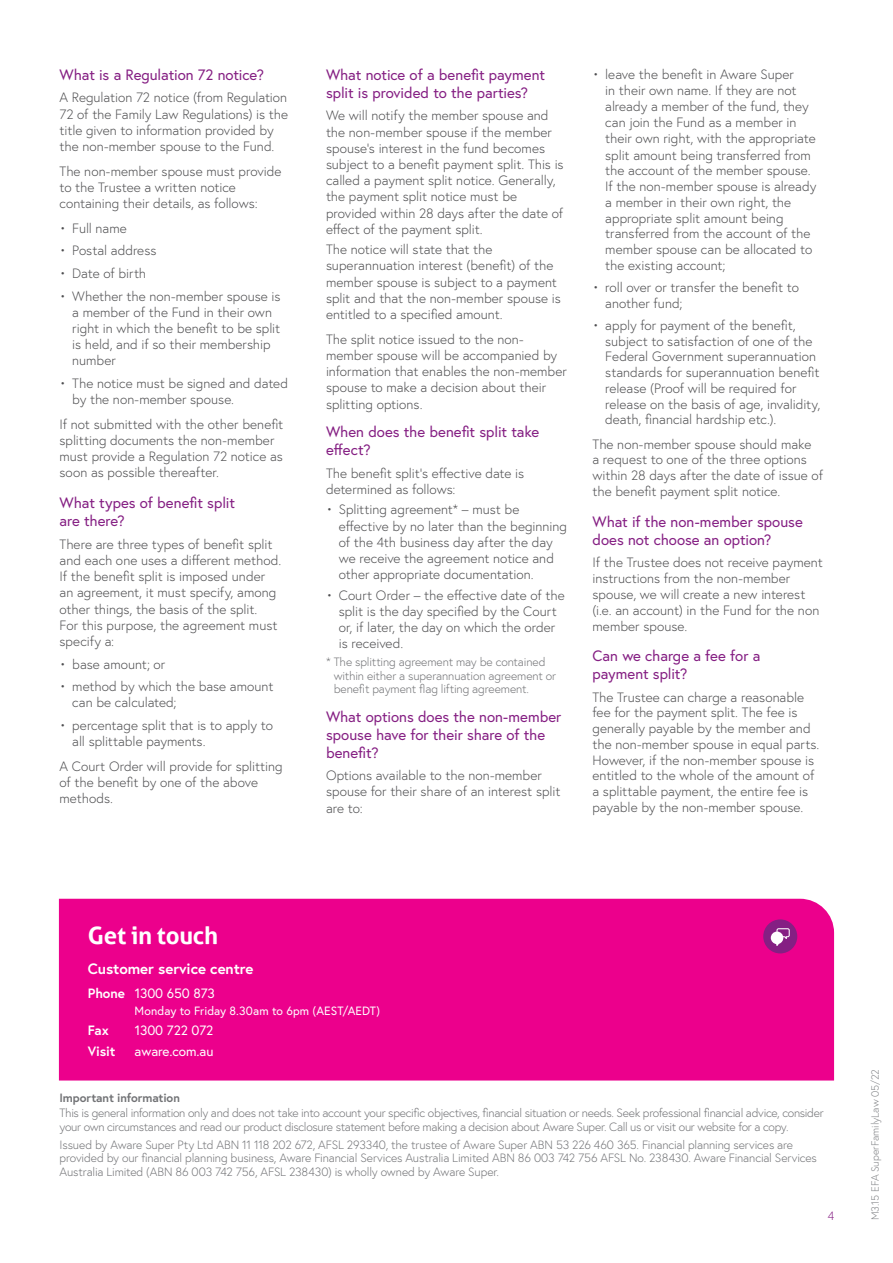
<style>
.page{position:relative;width:893px;height:1263px;background:#fff}
.page>*{position:absolute;margin:0;border:0;box-sizing:border-box;transform-origin:0 0}
.t1{font:700 24px "Aller";letter-spacing:-.015em;color:#fff}
.t2{font:15px/18px "Europa";color:#851f83}
.t3{font:700 15px "Europa";letter-spacing:-.005em;color:#fff}
.t4{font:300 13.5px/16.2px "Europa";color:#4d4d4f}
.t5{font:13.5px "Europa";letter-spacing:-.005em;color:#fff}
.t6{font:700 13.5px "Europa";letter-spacing:-.005em;color:#fff}
.t7{font:300 12px/13.5px "Europa";letter-spacing:-.02em;color:#717275}
.t8{font:12px "Europa";letter-spacing:.005em;color:#fff}
.t9{font:700 12px "Europa";letter-spacing:-.01em;color:#717275}
.t10{font:300 12px "Europa";color:#851f83}
.t11{font:300 10.5px "Europa";color:#808285}
.s1{font-weight:700}
</style>
<div class="page">
<div style="left:59px;top:899px;width:775px;height:181px;background:#ec008c"></div>
<div style="left:763px;top:919px;width:34px;height:34px;background:#851f83;border-radius:50%"></div>
<svg style="left:771px;top:928px;width:19px;height:18px"></svg>
<p class="t2" style="left:60px;top:65px;width:206px">What is a Regulation 72 notice?</p>
<p class="t4" style="left:60px;top:89px;width:230px">A Regulation 72 notice (from Regulation 72 of the Family Law Regulations) is the title given to information provided by the non-member spouse to the Fund.</p>
<p class="t4" style="left:60px;top:163px;width:224px">The non-member spouse must provide to the Trustee a written notice containing their details, as follows:</p>
<p class="t4" style="left:60px;top:220px;width:69px">• Full name</p>
<p class="t4" style="left:60px;top:242px;width:98px">• Postal address</p>
<p class="t4" style="left:60px;top:265px;width:88px">• Date of birth</p>
<p class="t4" style="left:72px;top:287px;width:210px;text-indent:-13px">• Whether the non-member spouse is a member of the Fund in their own right in which the benefit to be split is held, and if so their membership number</p>
<p class="t4" style="left:72px;top:375px;width:217px;text-indent:-13px">• The notice must be signed and dated by the non-member spouse.</p>
<p class="t4" style="left:60px;top:416px;width:225px">If not submitted with the other benefit splitting documents the non-member must provide a Regulation 72 notice as soon as possible thereafter.</p>
<p class="t2" style="left:60px;top:494px;width:177px">What types of benefit split are there?</p>
<p class="t4" style="left:60px;top:536px;width:223px">There are three types of benefit split and each one uses a different method.<br>If the benefit split is imposed under an agreement, it must specify, among other things, the basis of the split.<br>For this purpose, the agreement must specify a:</p>
<p class="t4" style="left:60px;top:655px;width:107px">• base amount; or</p>
<p class="t4" style="left:72px;top:678px;width:203px;text-indent:-13px">• method by which the base amount can be calculated;</p>
<p class="t4" style="left:72px;top:717px;width:202px;text-indent:-13px">• percentage split that is to apply to all splittable payments.</p>
<p class="t4" style="left:60px;top:758px;width:225px">A Court Order will provide for splitting of the benefit by one of the above methods.</p>
<p class="t2" style="left:326px;top:65px;width:221px">What notice of a benefit payment split is provided to the parties?</p>
<p class="t4" style="left:326px;top:107px;width:239px">We will notify the member spouse and the non-member spouse if the member spouse’s interest in the fund becomes subject to a benefit payment split. This is called a payment split notice. Generally, the payment split notice must be provided within 28 days after the date of effect of the payment split.</p>
<p class="t4" style="left:326px;top:241px;width:236px">The notice will state that the superannuation interest (benefit) of the member spouse is subject to a payment split and that the non-member spouse is entitled to a specified amount.</p>
<p class="t4" style="left:326px;top:331px;width:242px">The split notice issued to the non&shy;member spouse will be accompanied by information that enables the non-member spouse to make a decision about their splitting options.</p>
<p class="t2" style="left:326px;top:423px;width:215px">When does the benefit split take effect?</p>
<p class="t4" style="left:326px;top:465px;width:200px">The benefit split’s effective date is determined as follows:</p>
<p class="t4" style="left:339px;top:501px;width:230px;text-indent:-13px">• Splitting agreement* – must be effective by no later than the beginning of the 4th business day after the day we receive the agreement notice and other appropriate documentation.</p>
<p class="t4" style="left:339px;top:587px;width:228px;text-indent:-13px">• Court Order – the effective date of the split is the day specified by the Court or, if later, the day on which the order is received.</p>
<p class="t7" style="left:334px;top:655px;width:224px;text-indent:-8px">* The splitting agreement may be contained within either a superannuation agreement or benefit payment flag lifting agreement.</p>
<p class="t2" style="left:326px;top:707px;width:237px">What options does the non-member spouse have for their share of the benefit?</p>
<p class="t4" style="left:326px;top:767px;width:236px">Options available to the non-member spouse for their share of an interest split are to:</p>
<p class="t4" style="left:605px;top:66px;width:213px;text-indent:-13px">• leave the benefit in Aware Super<br>in their own name. If they are not already a member of the fund, they can join the Fund as a member in their own right, with the appropriate split amount being transferred from the account of the member spouse.<br>If the non-member spouse is already a member in their own right, the appropriate split amount being transferred from the account of the member spouse can be allocated to the existing account;</p>
<p class="t4" style="left:605px;top:279px;width:195px;line-height:15.8px;text-indent:-13px">• roll over or transfer the benefit to another fund;</p>
<p class="t4" style="left:605px;top:317px;width:217px;line-height:15.8px;text-indent:-13px">• apply for payment of the benefit, subject to satisfaction of one of the Federal Government superannuation standards for superannuation benefit release (Proof will be required for release on the basis of age, invalidity, death, financial hardship etc.).</p>
<p class="t4" style="left:592px;top:436px;width:232px">The non-member spouse should make<br>a request to one of the three options within 28 days after the date of issue of the benefit payment split notice.</p>
<p class="t2" style="left:592px;top:513px;width:212px">What if the non-member spouse does not choose an option?</p>
<p class="t4" style="left:592px;top:554px;width:232px">If the Trustee does not receive payment instructions from the non-member spouse, we will create a new interest (i.e. an account) in the Fund for the non member spouse.</p>
<p class="t2" style="left:592px;top:647px;width:169px">Can we charge a fee for a payment split?</p>
<p class="t4" style="left:592px;top:689px;width:228px;line-height:15.8px">The Trustee can charge a reasonable fee for the payment split. The fee is generally payable by the member and the non-member spouse in equal parts.<br>However, if the non-member spouse is entitled to the whole of the amount of a splittable payment, the entire fee is payable by the non-member spouse.</p>
<h1 class="t1" style="left:88px;top:921px;width:132px">Get in touch</h1>
<p class="t3" style="left:88px;top:958px;width:167px">Customer service centre</p>
<p class="t5" style="left:88px;top:985px;width:129px"><span class="s1">Phone</span> 1300 650 873</p>
<p class="t8" style="left:135px;top:1003px;width:247px">Monday to Friday 8.30am to 6pm (AEST/AEDT)</p>
<p class="t6" style="left:88px;top:1021px;width:23px">Fax</p>
<p class="t5" style="left:135px;top:1022px;width:80px">1300 722 072</p>
<p class="t6" style="left:88px;top:1041px;width:29px">Visit</p>
<p class="t5" style="left:135px;top:1042px;width:80px">aware.com.au</p>
<p class="t9" style="left:60px;top:1089px;width:122px">Important information</p>
<p class="t7" style="left:60px;top:1106px;width:766px">This is general information only and does not take into account your specific objectives, financial situation or needs. Seek professional financial advice, consider your own circumstances and read our product disclosure statement before making a decision about Aware Super. Call us or visit our website for a copy.</p>
<p class="t7" style="left:60px;top:1138px;width:759px">Issued by Aware Super Pty Ltd ABN 11 118 202 672, AFSL 293340, the trustee of Aware Super ABN 53 226 460 365. Financial planning services are provided by our financial planning business, Aware Financial Services Australia Limited ABN 86 003 742 756 AFSL No. 238430. Aware Financial Services<br>Australia Limited (ABN 86 003 742 756, AFSL 238430) is wholly owned by Aware Super.</p>
<p class="t10" style="left:828px;top:1208px;width:8px">4</p>
<p class="t11" style="left:869px;top:1220px;width:153px;rotate:-90deg">M3.15 EFA SuperFamilyLaw 05/22</p>
</div>
